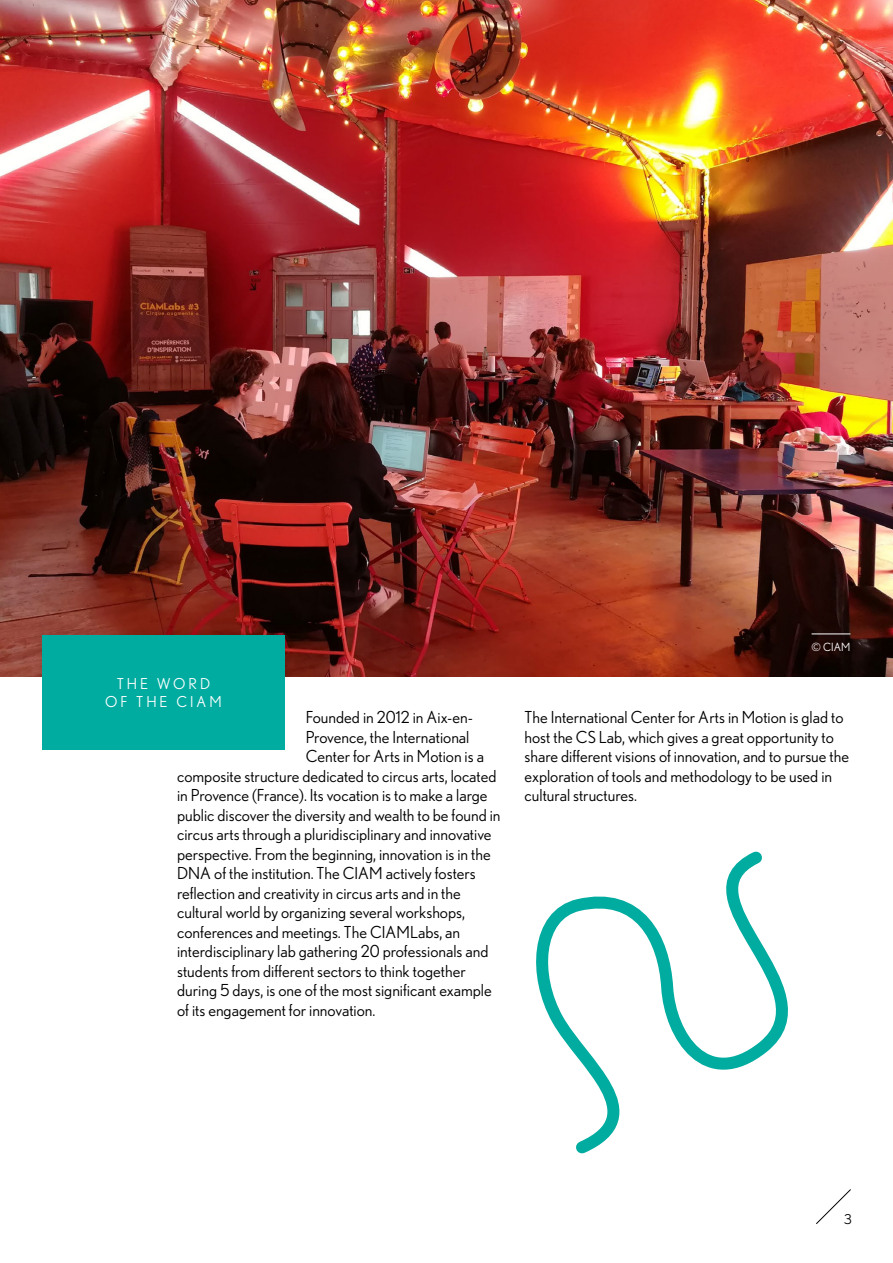
<style>
.page{position:relative;width:893px;height:1263px;background:#fff}
.page>*{position:absolute;margin:0;border:0;box-sizing:border-box;transform-origin:0 0}
.t1{font:16.5px/19.5px "Nobel";color:#000}
.t2{font:15px/18px "Nobel";letter-spacing:.2em;color:#fff;text-align:center}
.t3{font:13.5px "Nobel";color:#000}
.t4{font:11.25px "Nobel";color:#fff}
</style>
<div class="page">
<img style="left:0;top:0;width:893px;height:676px">
<div style="left:43px;top:635px;width:242px;height:114px;background:#00aca0"></div>
<hr style="left:812px;top:634px;width:38px;height:1px;background:#fff">
<svg style="left:536px;top:851px;width:252px;height:303px"></svg>
<svg style="left:816px;top:1189px;width:35px;height:35px"></svg>
<p class="t2" style="left:105px;top:675px;width:118px">THE WORD<br>OF THE CIAM</p>
<p class="t1" style="left:306px;top:708px;width:169px">Founded in 2012 in Aix-en-</p>
<p class="t1" style="left:306px;top:727px;width:165px">Provence, the International</p>
<p class="t1" style="left:306px;top:747px;width:180px">Center for Arts in Motion is a</p>
<p class="t1" style="left:177px;top:766px;width:321px">composite structure dedicated to circus arts, located</p>
<p class="t1" style="left:177px;top:786px;width:312px">in Provence (France). Its vocation is to make a large</p>
<p class="t1" style="left:177px;top:805px;width:325px">public discover the diversity and wealth to be found in</p>
<p class="t1" style="left:177px;top:825px;width:316px">circus arts through a pluridisciplinary and innovative</p>
<p class="t1" style="left:177px;top:844px;width:315px">perspective. From the beginning, innovation is in the</p>
<p class="t1" style="left:177px;top:864px;width:300px">DNA of the institution. The CIAM actively fosters</p>
<p class="t1" style="left:177px;top:883px;width:285px">reflection and creativity in circus arts and in the</p>
<p class="t1" style="left:177px;top:903px;width:289px">cultural world by organizing several workshops,</p>
<p class="t1" style="left:177px;top:922px;width:285px">conferences and meetings. The CIAMLabs, an</p>
<p class="t1" style="left:177px;top:942px;width:313px">interdisciplinary lab gathering 20 professionals and</p>
<p class="t1" style="left:177px;top:961px;width:290px">students from different sectors to think together</p>
<p class="t1" style="left:177px;top:981px;width:316px">during 5 days, is one of the most significant example</p>
<p class="t1" style="left:177px;top:1000px;width:200px">of its engagement for innovation.</p>
<p class="t4" style="left:812px;top:640px;width:40px">© CIAM</p>
<p class="t1" style="left:525px;top:708px;width:326px">The International Center for Arts in Motion is glad to host the CS Lab, which gives a great opportunity to share different visions of innovation, and to pursue the exploration of tools and methodology to be used in cultural structures.</p>
<p class="t3" style="left:844px;top:1211px;width:9px">3</p>
</div>
